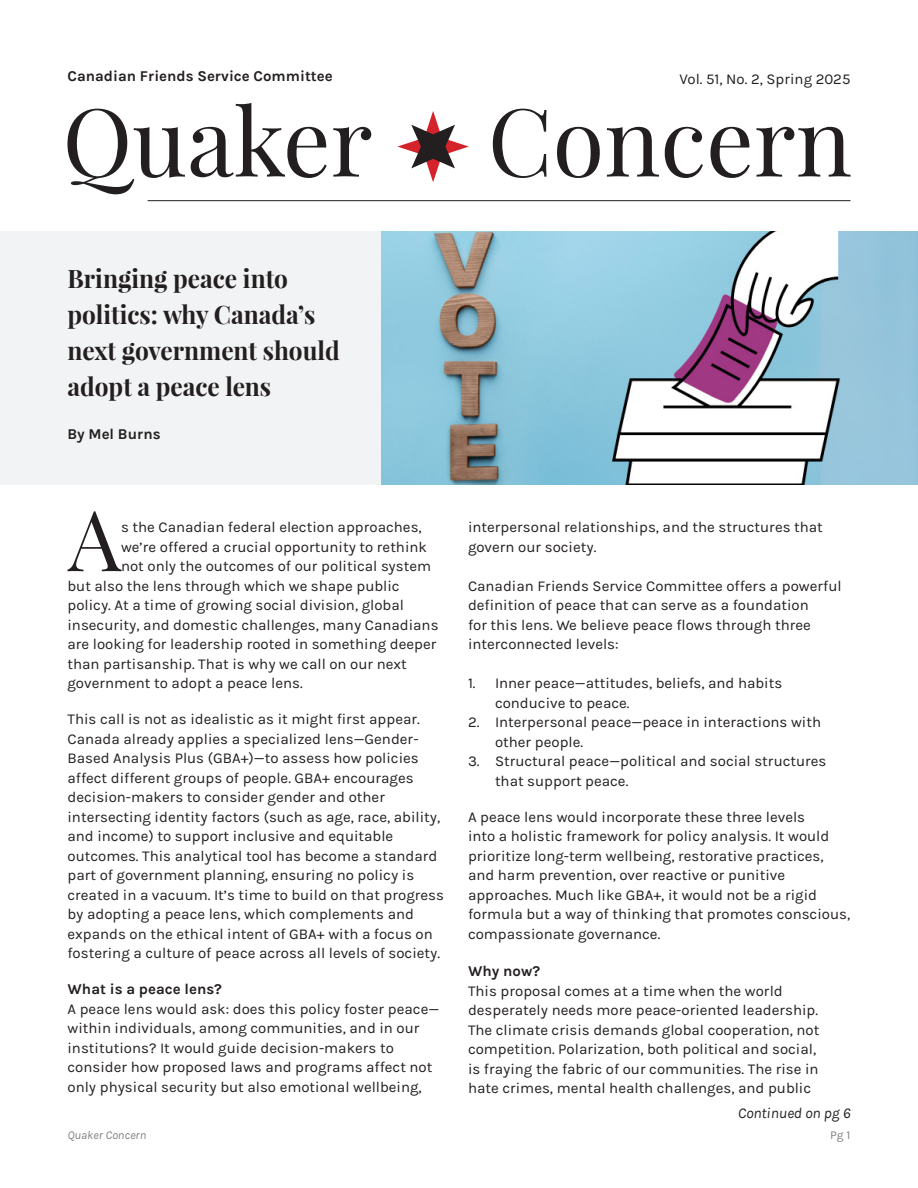
<style>
.page{position:relative;width:918px;height:1188px;background:#fff}
.page>*{position:absolute;margin:0;border:0;box-sizing:border-box;transform-origin:0 0}
.First_Paragraph_with{font:84.15px "Playfair Display";color:#231f20}
.Body_Copy{font:700 25.5px/36px "Playfair Display";color:#231f20;scale:.96 1}
.Body_Copy-2{font:15px/19.5px "Karla";color:#231f20}
.First_Paragraph_with-2{font:15px "Karla";color:#231f20}
.Body_Copy-3{font:700 15px "Karla";color:#231f20}
.Body_Copy-4{font:italic 15px "Karla";color:#231f20}
.t1{font:italic 12px "Karla";color:#808285}
.t2{font:12px "Karla";color:#808285}
</style>
<div class="page">
<hr style="left:148px;top:200px;width:702px;height:1px;background:#231f20">
<svg style="left:67px;top:109px;width:118px;height:85px"></svg>
<svg style="left:191px;top:103px;width:136px;height:75px"></svg>
<svg style="left:333px;top:127px;width:38px;height:50px"></svg>
<svg style="left:493px;top:109px;width:53px;height:69px"></svg>
<svg style="left:557px;top:127px;width:43px;height:51px"></svg>
<svg style="left:607px;top:127px;width:52px;height:50px"></svg>
<svg style="left:665px;top:127px;width:38px;height:51px"></svg>
<svg style="left:710px;top:127px;width:40px;height:51px"></svg>
<svg style="left:757px;top:127px;width:93px;height:50px"></svg>
<svg style="left:397px;top:111px;width:72px;height:71px"></svg>
<div style="left:0;top:231px;width:918px;height:254px;background:#f2f3f4"></div>
<img style="left:381px;top:231px;width:537px;height:254px">
<p class="Body_Copy-3" style="left:68px;top:68px;width:267px">Canadian Friends Service Committee</p>
<p class="Body_Copy-2" style="left:680px;top:69px;width:172px">Vol. 51, No. 2, Spring 2025</p>
<p class="Body_Copy" style="left:68px;top:260px;width:285px">Bringing peace into politics: why Canada’s next government should adopt a peace lens</p>
<p class="Body_Copy-3" style="left:68px;top:426px;width:95px">By Mel Burns</p>
<p class="First_Paragraph_with" style="left:68px;top:487px;width:54px">A</p>
<p class="First_Paragraph_with-2" style="left:121px;top:519px;width:302px">s the Canadian federal election approaches,</p>
<p class="First_Paragraph_with-2" style="left:121px;top:539px;width:307px">we’re offered a crucial opportunity to rethink</p>
<p class="First_Paragraph_with-2" style="left:121px;top:558px;width:312px">not only the outcomes of our political system</p>
<p class="First_Paragraph_with-2" style="left:68px;top:578px;width:334px">but also the lens through which we shape public</p>
<p class="First_Paragraph_with-2" style="left:68px;top:597px;width:338px">policy. At a time of growing social division, global</p>
<p class="First_Paragraph_with-2" style="left:68px;top:617px;width:373px">insecurity, and domestic challenges, many Canadians</p>
<p class="First_Paragraph_with-2" style="left:68px;top:636px;width:371px">are looking for leadership rooted in something deeper</p>
<p class="First_Paragraph_with-2" style="left:68px;top:656px;width:341px">than partisanship. That is why we call on our next</p>
<p class="First_Paragraph_with-2" style="left:68px;top:675px;width:237px">government to adopt a peace lens.</p>
<p class="Body_Copy-2" style="left:68px;top:710px;width:378px">This call is not as idealistic as it might first appear.<br>Canada already applies a specialized lens—Gender-Based Analysis Plus (GBA+)—to assess how policies affect different groups of people. GBA+ encourages decision-makers to consider gender and other intersecting identity factors (such as age, race, ability, and income) to support inclusive and equitable outcomes. This analytical tool has become a standard part of government planning, ensuring no policy is created in a vacuum. It’s time to build on that progress by adopting a peace lens, which complements and expands on the ethical intent of GBA+ with a focus on fostering a culture of peace across all levels of society.</p>
<p class="Body_Copy-3" style="left:68px;top:981px;width:156px">What is a peace lens?</p>
<p class="Body_Copy-2" style="left:68px;top:999px;width:373px">A peace lens would ask: does this policy foster peace— within individuals, among communities, and in our institutions? It would guide decision-makers to consider how proposed laws and programs affect not only physical security but also emotional wellbeing,</p>
<p class="Body_Copy-2" style="left:468px;top:518px;width:356px">interpersonal relationships, and the structures that govern our society.</p>
<p class="Body_Copy-2" style="left:468px;top:576px;width:375px">Canadian Friends Service Committee offers a powerful definition of peace that can serve as a foundation<br>for this lens. We believe peace flows through three interconnected levels:</p>
<p class="Body_Copy-2" style="left:495px;top:674px;width:289px;text-indent:-27px">1. Inner peace—attitudes, beliefs, and habits conducive to peace.</p>
<p class="Body_Copy-2" style="left:495px;top:713px;width:328px;text-indent:-27px">2. Interpersonal peace—peace in interactions with other people.</p>
<p class="Body_Copy-2" style="left:495px;top:752px;width:333px;text-indent:-27px">3. Structural peace—political and social structures that support peace.</p>
<p class="Body_Copy-2" style="left:468px;top:807px;width:384px">A peace lens would incorporate these three levels<br>into a holistic framework for policy analysis. It would prioritize long-term wellbeing, restorative practices, and harm prevention, over reactive or punitive approaches. Much like GBA+, it would not be a rigid formula but a way of thinking that promotes conscious, compassionate governance.</p>
<p class="Body_Copy-3" style="left:468px;top:963px;width:74px">Why now?</p>
<p class="Body_Copy-2" style="left:468px;top:981px;width:353px">This proposal comes at a time when the world desperately needs more peace-oriented leadership.<br>The climate crisis demands global cooperation, not competition. Polarization, both political and social,</p>
<p class="Body_Copy-2" style="left:468px;top:1059px;width:352px">is fraying the fabric of our communities. The rise in hate crimes, mental health challenges, and public</p>
<p class="Body_Copy-4" style="left:738px;top:1105px;width:114px">Continued on pg 6</p>
<p class="t1" style="left:68px;top:1129px;width:80px">Quaker Concern</p>
<p class="t2" style="left:830px;top:1129px;width:22px">Pg 1</p>
</div>
